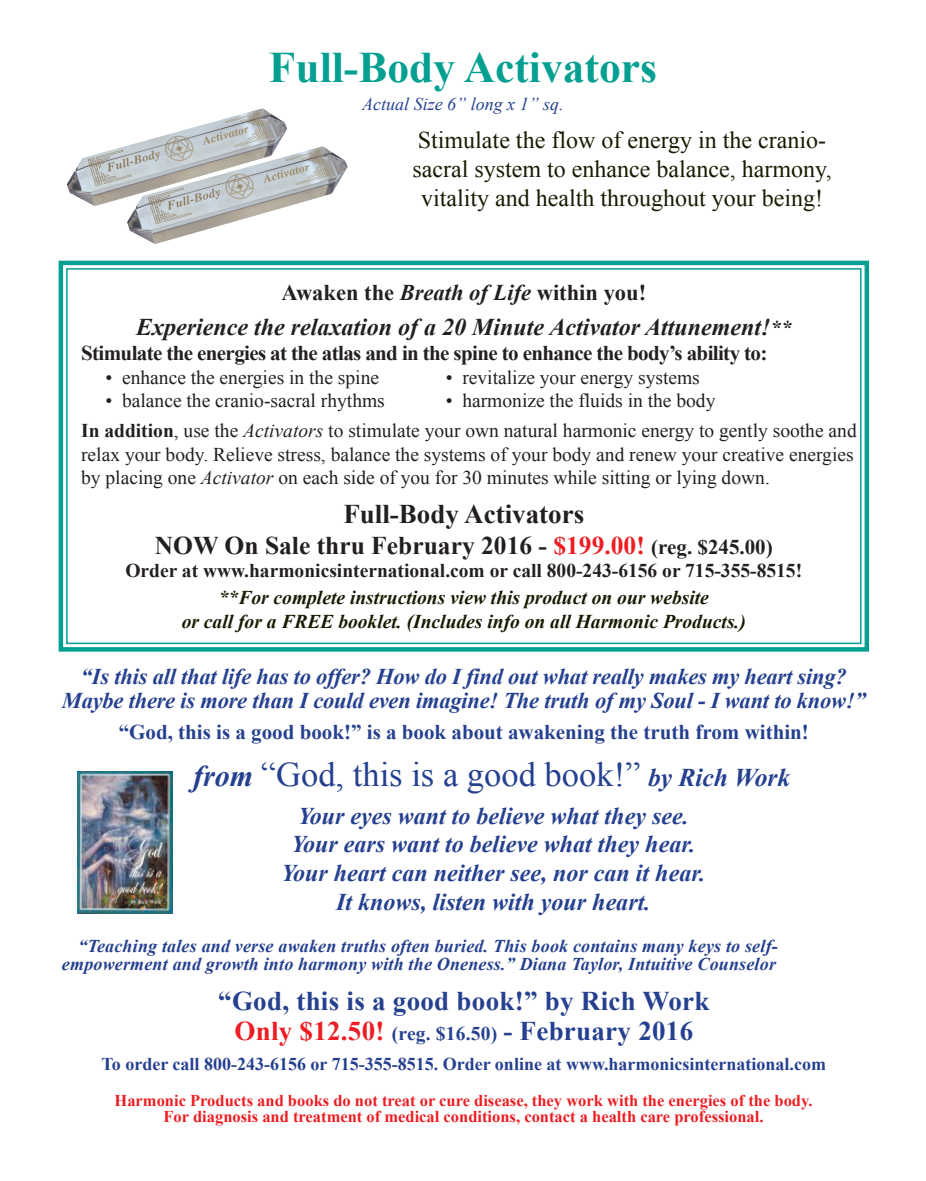
<style>
.page{position:relative;width:926px;height:1181px;background:#fff}
.page>*{position:absolute;margin:0;border:0;box-sizing:border-box;transform-origin:0 0}
.Body_Text{font:700 43.5px "Times New Roman";color:#03a092}
.Body_Text-2{font:34.5px "Times New Roman";color:#25408f}
.Body_Text-3{font:700 27px "Times New Roman";letter-spacing:.01em;color:#25408f}
.Body_Text-4{font:700 27px "Times New Roman";color:#231f20}
.Body_Text-5{font:700 25.5px "Times New Roman";color:#231f20}
.Body_Text-6{font:italic 700 24px "Times New Roman";color:#25408f}
.Body_Text-7{font:24px/28.8px "Times New Roman";color:#191a00;text-align:center}
.Body_Text-8{font:italic 700 24px "Times New Roman";color:#231f20}
.Body_Text-9{font:italic 700 22.5px "Times New Roman";letter-spacing:-.01em;color:#25408f}
.Body_Text-10{font:700 22.5px "Times New Roman";color:#231f20}
.Body_Text-11{font:700 21px "Times New Roman";letter-spacing:-.03em;color:#231f20}
.Body_Text-12{font:700 21px "Times New Roman";color:#25408f}
.Body_Text-13{font:19.5px/23.4px "Times New Roman";color:#231f20}
.Body_Text-14{font:italic 700 19.5px "Times New Roman";color:#191a00}
.Body_Text-15{font:700 19.5px "Times New Roman";color:#231f20}
.Body_Text-16{font:italic 700 18px/18px "Times New Roman";letter-spacing:.01em;color:#25408f;text-align:right}
.Body_Text-17{font:700 18px "Times New Roman";color:#25408f}
.Body_Text-18{font:italic 18px "Times New Roman";color:#25408f}
.t1{font:700 16.5px "Times New Roman";color:#ee1d23}
.s1{font-style:italic}
.s2{font-size:21px}
.s3{font-weight:700}
.s4{color:#ee1d23}
.s5{font-weight:700;font-style:italic;font-size:30px}
.s6{font-weight:700;font-style:italic;font-size:25.5px}
.s7{font-size:19.5px}
</style>
<div class="page">
<img style="left:78px;top:771px;width:95px;height:143px">
<svg style="left:58px;top:260px;width:812px;height:392px"></svg>
<div style="left:66px;top:268px;width:795px;height:376px;border:2px solid #03a092"></div>
<img style="left:67px;top:108px;width:220px;height:98px">
<img style="left:127px;top:146px;width:220px;height:98px">
<p class="Body_Text" style="left:269px;top:36px;width:389px">Full-Body Activators</p>
<p class="Body_Text-7" style="left:412px;top:125px;width:420px">Stimulate the flow of energy in the cranio&shy;sacral system to enhance balance, harmony, vitality and health throughout your being!</p>
<p class="Body_Text-18" style="left:362px;top:91px;width:203px">Actual Size 6” long x 1” sq.</p>
<p class="Body_Text-10" style="left:281px;top:276px;width:366px">Awaken the <span class="s1">Breath of Life</span> within you!</p>
<p class="Body_Text-8" style="left:136px;top:310px;width:657px">Experience the relaxation of a 20 Minute Activator Attunement!<span class="s2">**</span></p>
<p class="Body_Text-11" style="left:81px;top:338px;width:687px">Stimulate the energies at the atlas and in the spine to enhance the body’s ability to:</p>
<p class="Body_Text-13" style="left:105px;top:365px;width:275px">• enhance the energies in the spine</p>
<p class="Body_Text-13" style="left:446px;top:365px;width:255px">• revitalize your energy systems</p>
<p class="Body_Text-13" style="left:105px;top:388px;width:281px">• balance the cranio-sacral rhythms</p>
<p class="Body_Text-13" style="left:446px;top:388px;width:271px">• harmonize the fluids in the body</p>
<p class="Body_Text-13" style="left:81px;top:418px;width:777px"><span class="s3">In addition</span>, use the <span class="s1">Activators</span> to stimulate your own natural harmonic energy to gently soothe and relax your body. Relieve stress, balance the systems of your body and renew your creative energies by placing one <span class="s1">Activator</span> on each side of you for 30 minutes while sitting or lying down.</p>
<p class="Body_Text-4" style="left:343px;top:495px;width:242px">Full-Body Activators</p>
<p class="Body_Text-5" style="left:155px;top:527px;width:619px">NOW On Sale thru February 2016 - <span class="s4">$199.00!</span> <span class="s2">(reg. $245.00)</span></p>
<p class="Body_Text-15" style="left:125px;top:557px;width:678px">Order at www.harmonicsinternational.com or call 800-243-6156 or 715-355-8515!</p>
<p class="Body_Text-14" style="left:219px;top:583px;width:491px">**For complete instructions view this product on our website</p>
<p class="Body_Text-14" style="left:182px;top:607px;width:565px">or call for a FREE booklet. (Includes info on all Harmonic Products.)</p>
<p class="Body_Text-9" style="left:81px;top:660px;width:767px">“Is this all that life has to offer? How do I find out what really makes my heart sing?</p>
<p class="Body_Text-9" style="left:62px;top:684px;width:805px">Maybe there is more than I could even imagine! The truth of my Soul - I want to know!”</p>
<p class="Body_Text-12" style="left:119px;top:716px;width:691px">“God, this is a good book!” is a book about awakening the truth from within!</p>
<p class="Body_Text-2" style="left:193px;top:750px;width:598px"><span class="s5">from</span> “God, this is a good book!” <span class="s6">by Rich Work</span></p>
<p class="Body_Text-6" style="left:298px;top:799px;width:392px">Your eyes want to believe what they see.</p>
<p class="Body_Text-6" style="left:291px;top:827px;width:406px">Your ears want to believe what they hear.</p>
<p class="Body_Text-6" style="left:281px;top:856px;width:426px">Your heart can neither see, nor can it hear.</p>
<p class="Body_Text-6" style="left:336px;top:885px;width:316px">It knows, listen with your heart.</p>
<p class="Body_Text-16" style="left:62px;top:936px;width:717px">“Teaching tales and verse awaken truths often buried. This book contains many keys to self&shy;empowerment and growth into harmony with the Oneness.” Diana Taylor, Intuitive Counselor</p>
<p class="Body_Text-3" style="left:218px;top:981px;width:492px">“God, this is a good book!” by Rich Work</p>
<p class="Body_Text-3" style="left:234px;top:1011px;width:460px"><span class="s4">Only $12.50!</span> <span class="s7">(reg. $16.50)</span> - February 2016</p>
<p class="Body_Text-17" style="left:101px;top:1050px;width:726px">To order call 800-243-6156 or 715-355-8515. Order online at www.harmonicsinternational.com</p>
<p class="t1" style="left:114px;top:1088px;width:699px">Harmonic Products and books do not treat or cure disease, they work with the energies of the body.</p>
<p class="t1" style="left:163px;top:1104px;width:601px">For diagnosis and treatment of medical conditions, contact a health care professional.</p>
</div>
